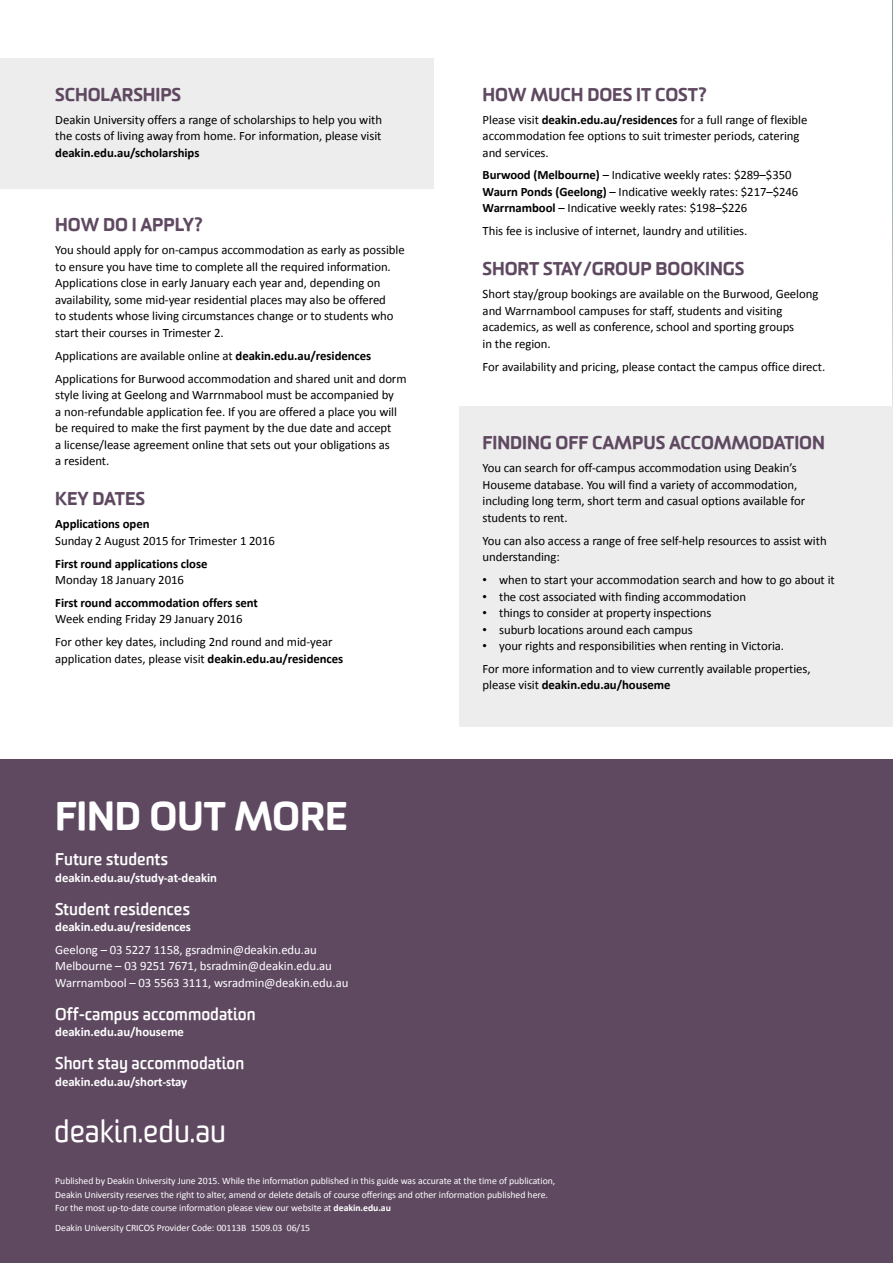
<style>
.page{position:relative;width:893px;height:1263px;background:#fff}
.page>*{position:absolute;margin:0;border:0;box-sizing:border-box;transform-origin:0 0}
.t1{font:900 39px "Worldly";letter-spacing:-.005em;color:#fff}
.t2{font:30.3px "Worldly";color:#fff}
.t3{font:900 18px "Worldly";letter-spacing:-.005em;color:#5f4961}
.t4{font:700 16.5px "Worldly";color:#fff}
.t5{font:12.75px/16.5px "Calibri";letter-spacing:-.005em;color:#000}
.t6{font:700 12.75px "Calibri";letter-spacing:-.005em;color:#000}
.t7{font:12.75px/16.5px "Calibri";letter-spacing:-.005em;color:#fff}
.t8{font:700 12.75px "Calibri";letter-spacing:-.005em;color:#fff}
.t9{font:9.75px/13.5px "Calibri";letter-spacing:-.005em;color:#fff}
.s1{font-weight:700}
.s2{font-family:"Univers"}
.s3{font-weight:400}
</style>
<div class="page">
<hr style="left:892px;top:0;width:1px;height:485px;background:#173a41">
<div style="left:0;top:759px;width:893px;height:504px;background:#5f4961"></div>
<div style="left:0;top:58px;width:434px;height:131px;background:#ededed"></div>
<div style="left:459px;top:406px;width:434px;height:320px;background:#ededed"></div>
<h3 class="t3" style="left:55px;top:82px;width:127px">SCHOLARSHIPS</h3>
<p class="t5" style="left:55px;top:111px;width:328px">Deakin University offers a range of scholarships to help you with the costs of living away from home. For information, please visit</p>
<p class="t6" style="left:55px;top:144px;width:146px">deakin.edu.au/scholarships</p>
<h3 class="t3" style="left:55px;top:213px;width:150px">HOW DO I APPLY?</h3>
<p class="t5" style="left:55px;top:242px;width:351px">You should apply for on-campus accommodation as early as possible to ensure you have time to complete all the required information.<br>Applications close in early January each year and, depending on availability, some mid-year residential places may also be offered<br>to students whose living circumstances change or to students who start their courses in Trimester 2.</p>
<p class="t5" style="left:55px;top:344px;width:353px;line-height:22.8px">Applications are available online at <span class="s1">deakin.edu.au/residences<br></span>Applications for Burwood accommodation and shared unit and dorm</p>
<p class="t5" style="left:55px;top:387px;width:343px">style living at Geelong and Warrnmabool must be accompanied by a non-refundable application fee. If you are offered a place you will be required to make the first payment by the due date and accept a license/lease agreement online that sets out your obligations as a resident.</p>
<h3 class="t3" style="left:55px;top:487px;width:91px">KEY DATES</h3>
<p class="t6" style="left:55px;top:516px;width:96px">Applications open</p>
<p class="t5" style="left:55px;top:532px;width:221px">Sunday 2 August 2015 for Trimester 1 2016</p>
<p class="t6" style="left:55px;top:555px;width:154px">First round applications close</p>
<p class="t5" style="left:55px;top:571px;width:130px">Monday 18 January 2016</p>
<p class="t6" style="left:55px;top:594px;width:204px">First round accommodation offers sent</p>
<p class="t5" style="left:55px;top:608px;width:279px;line-height:22.8px">Week ending Friday 29 January 2016<br>For other key dates, including 2nd round and mid-year</p>
<p class="t5" style="left:55px;top:650px;width:289px">application dates, please visit <span class="s1">deakin.edu.au/residences</span></p>
<h1 class="t1" style="left:55px;top:791px;width:294px">FIND OUT MORE</h1>
<p class="t4" style="left:55px;top:849px;width:114px">Future students</p>
<p class="t8" style="left:55px;top:869px;width:163px">deakin.edu.au/study-at-deakin</p>
<p class="t4" style="left:55px;top:898px;width:136px">Student residences</p>
<p class="t8" style="left:55px;top:919px;width:137px">deakin.edu.au/residences</p>
<p class="t7" style="left:55px;top:941px;width:295px">Geelong – 03 5227 1158, gsradmin@deakin.edu.au<br>Melbourne – 03 9251 7671, bsradmin@deakin.edu.au<br>Warrnambool – 03 5563 3111, wsradmin@deakin.edu.au</p>
<p class="t4" style="left:55px;top:1003px;width:202px">Off-campus accommodation</p>
<p class="t8" style="left:55px;top:1024px;width:130px">deakin.edu.au/houseme</p>
<p class="t4" style="left:55px;top:1053px;width:190px">Short stay accommodation</p>
<p class="t8" style="left:55px;top:1073px;width:134px">deakin.edu.au/short-stay</p>
<h2 class="t2" style="left:54px;top:1113px;width:173px">deakin.edu.au</h2>
<h3 class="t3" style="left:483px;top:82px;width:226px">HOW MUCH DOES IT COST?</h3>
<p class="t5" style="left:483px;top:111px;width:326px">Please visit <span class="s1">deakin.edu.au/residences</span> for a full range of flexible accommodation fee options to suit trimester periods, catering and services.</p>
<p class="t5" style="left:483px;top:167px;width:317px"><span class="s1">Burwood (Melbourne)</span> – Indicative weekly rates: $289–$350<br><span class="s1">Waurn Ponds (Geelong)</span> – Indicative weekly rates: $217–$246<br><span class="s1">Warrnambool</span> – Indicative weekly rates: $198–$226</p>
<p class="t5" style="left:483px;top:223px;width:266px">This fee is inclusive of internet, laundry and utilities.</p>
<h3 class="t3" style="left:483px;top:257px;width:263px">SHORT STAY/GROUP BOOKINGS</h3>
<p class="t5" style="left:483px;top:286px;width:337px">Short stay/group bookings are available on the Burwood, Geelong and Warrnambool campuses for staff, students and visiting academics, as well as conference, school and sporting groups<br>in the region.</p>
<p class="t5" style="left:483px;top:358px;width:344px">For availability and pricing, please contact the campus office direct.</p>
<h3 class="t3" style="left:483px;top:431px;width:344px">FINDING OFF CAMPUS ACCOMMODATION</h3>
<p class="t5" style="left:483px;top:460px;width:324px">You can search for off-campus accommodation using Deakin’s Houseme database. You will find a variety of accommodation, including long term, short term and casual options available for students to rent.</p>
<p class="t5" style="left:483px;top:532px;width:346px">You can also access a range of free self-help resources to assist with understanding:</p>
<p class="t5" style="left:483px;top:572px;width:354px"><span class="s2">•</span> when to start your accommodation search and how to go about it</p>
<p class="t5" style="left:483px;top:588px;width:265px"><span class="s2">•</span> the cost associated with finding accommodation</p>
<p class="t5" style="left:483px;top:605px;width:230px"><span class="s2">•</span> things to consider at property inspections</p>
<p class="t5" style="left:483px;top:621px;width:212px"><span class="s2">•</span> suburb locations around each campus</p>
<p class="t5" style="left:483px;top:634px;width:330px;line-height:22.8px"><span class="s2">•</span> your rights and responsibilities when renting in Victoria.<br>For more information and to view currently available properties,</p>
<p class="t6" style="left:483px;top:677px;width:189px"><span class="s3">please visit</span> deakin.edu.au/houseme</p>
<p class="t9" style="left:55px;top:1174px;width:501px">Published by Deakin University June 2015. While the information published in this guide was accurate at the time of publication,<br>Deakin University reserves the right to alter, amend or delete details of course offerings and other information published here.<br>For the most up-to-date course information please view our website at <span class="s1">deakin.edu.au</span></p>
<p class="t9" style="left:55px;top:1221px;width:256px">Deakin University CRICOS Provider Code: 00113B 1509.03 06/15</p>
</div>
